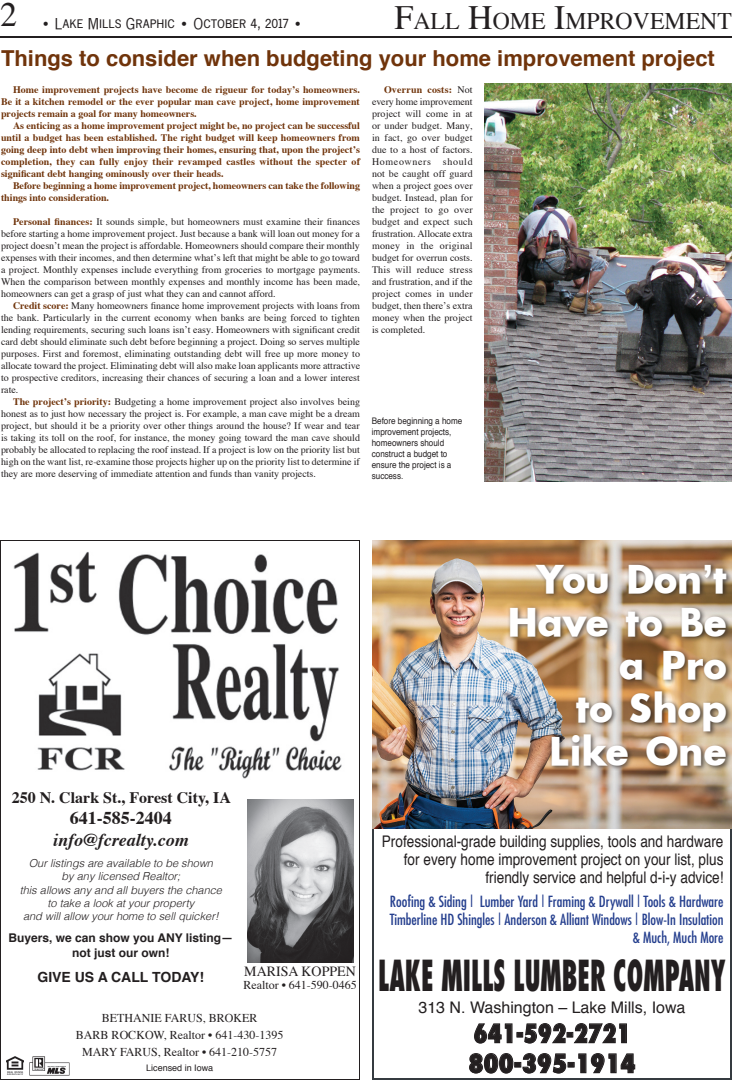
<style>
.page{position:relative;width:732px;height:1080px;background:#fff}
.page>*{position:absolute;margin:0;border:0;box-sizing:border-box;transform-origin:0 0}
.t1{font:800 condensed 41.6px "Futura";color:#231f20;scale:.62 1}
.t2{font:700 40px/43px "Intrepid";color:#fff;text-align:right}
.Cutline{font:34px "Times";color:#231f20}
.t3{font:800 condensed 25px/30px "Futura";color:#231f20;scale:.94 1}
.Cutline-2{font:23.8px "Times";color:#231f20}
.Avenir_Headline{font:700 22px "Helvetica";color:#70340b}
.t4{font:italic 700 18px "Times";color:#231f20}
.t5{font:700 18px "Times";color:#231f20}
.t6{font:16px/18px "Helvetica";color:#231f20;text-align:right;scale:.85 1}
.t7{font:16px "Helvetica";color:#231f20}
.t8{font:700 16px "Times";color:#231f20}
.t9{font:condensed 15px "Futura";color:#253f8e}
.t10{font:15px "News Got DCD";color:#231f20}
.t11{font:700 14px "Helvetica";color:#231f20}
.t12{font:14px "Times";color:#231f20}
.t13{font:12px "Times";color:#231f20}
.t14{font:700 12px/14.4px "Helvetica";color:#231f20;text-align:center}
.t15{font:italic 300 11px/13.2px "Helvetica";color:#231f20;text-align:center}
.Body_Copy{font:10px/12px "Times";color:#231f20;text-align:justify}
.Body_Copy-2{font:700 10px/12px "Times";color:#70340b;text-align:justify}
.t16{font:9px/11px "Helvetica";color:#231f20;scale:.9 1}
.t17{font:9px "Helvetica";color:#231f20}
.s1{font-size:34px}
.s2{font-weight:700;color:#70340b}
</style>
<div class="page">
<hr style="left:0;top:36px;width:732px;height:2px;background:#231f20">
<img style="left:372px;top:540px;width:360px;height:288px">
<div style="left:507px;top:561px;width:225px;height:210px;background:#231f20;opacity:.75"></div>
<svg style="left:474px;top:1023px;width:153px;height:21px"></svg>
<svg style="left:469px;top:1053px;width:166px;height:21px"></svg>
<img style="left:13px;top:551px;width:329px;height:228px">
<img style="left:7px;top:1057px;width:17px;height:18px">
<img style="left:248px;top:800px;width:106px;height:163px">
<img style="left:30px;top:1056px;width:40px;height:19px">
<img style="left:485px;top:84px;width:247px;height:397px">
<p class="Cutline" style="left:0;top:-7px;width:18px">2</p>
<p class="t10" style="left:41px;top:15px;width:264px">• Lake Mills Graphic • October 4, 2017 •</p>
<p class="Cutline-2" style="left:394px;top:5px;width:339px"><span class="s1">F</span>ALL <span class="s1">H</span>OME <span class="s1">I</span>MPROVEMENT</p>
<p class="Avenir_Headline" style="left:1px;top:43px;width:715px">Things to consider when budgeting your home improvement project</p>
<p class="Body_Copy-2" style="left:1px;top:84px;width:361px;text-indent:12px">Home improvement projects have become de rigueur for today’s homeowners.<br>Be it a kitchen remodel or the ever popular man cave project, home improvement projects remain a goal for many homeowners.</p>
<p class="Body_Copy-2" style="left:1px;top:120px;width:361px;text-indent:12px">As enticing as a home improvement project might be, no project can be successful until a budget has been established. The right budget will keep homeowners from going deep into debt when improving their homes, ensuring that, upon the project’s completion, they can fully enjoy their revamped castles without the specter of significant debt hanging ominously over their heads.</p>
<p class="Body_Copy-2" style="left:1px;top:180px;width:361px;text-indent:12px">Before beginning a home improvement project, homeowners can take the following things into consideration.</p>
<p class="Body_Copy" style="left:1px;top:216px;width:361px;text-indent:12px"><span class="s2">Personal finances:</span> It sounds simple, but homeowners must examine their finances before starting a home improvement project. Just because a bank will loan out money for a project doesn’t mean the project is affordable. Homeowners should compare their monthly expenses with their incomes, and then determine what’s left that might be able to go toward a project. Monthly expenses include everything from groceries to mortgage payments.<br>When the comparison between monthly expenses and monthly income has been made, homeowners can get a grasp of just what they can and cannot afford.</p>
<p class="Body_Copy" style="left:1px;top:300px;width:361px;text-indent:12px"><span class="s2">Credit score:</span> Many homeowners finance home improvement projects with loans from the bank. Particularly in the current economy when banks are being forced to tighten lending requirements, securing such loans isn’t easy. Homeowners with significant credit card debt should eliminate such debt before beginning a project. Doing so serves multiple purposes. First and foremost, eliminating outstanding debt will free up more money to allocate toward the project. Eliminating debt will also make loan applicants more attractive to prospective creditors, increasing their chances of securing a loan and a lower interest rate.</p>
<p class="Body_Copy" style="left:1px;top:396px;width:361px;text-indent:12px"><span class="s2">The project’s priority:</span> Budgeting a home improvement project also involves being honest as to just how necessary the project is. For example, a man cave might be a dream project, but should it be a priority over other things around the house? If wear and tear is taking its toll on the roof, for instance, the money going toward the man cave should probably be allocated to replacing the roof instead. If a project is low on the priority list but high on the want list, re-examine those projects higher up on the priority list to determine if they are more deserving of immediate attention and funds than vanity projects.</p>
<p class="Body_Copy" style="left:372px;top:84px;width:102px;text-indent:12px"><span class="s2">Overrun costs:</span> Not every home improvement project will come in at or under budget. Many, in fact, go over budget due to a host of factors.<br>Homeowners should not be caught off guard when a project goes over budget. Instead, plan for the project to go over budget and expect such frustration. Allocate extra money in the original budget for overrun costs.<br>This will reduce stress and frustration, and if the project comes in under budget, then there’s extra money when the project is completed.</p>
<p class="t16" style="left:372px;top:416px;width:102px">Before beginning a home improvement projects, homeowners should construct a budget to ensure the project is a success.</p>
<p class="t8" style="left:12px;top:787px;width:221px">250 N. Clark St., Forest City, IA</p>
<p class="t5" style="left:70px;top:806px;width:103px">641-585-2404</p>
<p class="t4" style="left:53px;top:828px;width:137px">info@fcrealty.com</p>
<p class="t15" style="left:20px;top:857px;width:204px">Our listings are available to be shown<br>by any licensed Realtor;<br>this allows any and all buyers the chance to take a look at your property<br>and will allow your home to sell quicker!</p>
<p class="t14" style="left:9px;top:932px;width:226px">Buyers, we can show you ANY listing— not just our own!</p>
<p class="t11" style="left:38px;top:967px;width:168px">GIVE US A CALL TODAY!</p>
<p class="t12" style="left:244px;top:963px;width:113px">MARISA KOPPEN</p>
<p class="t13" style="left:243px;top:978px;width:115px">Realtor • 641-590-0465</p>
<p class="t13" style="left:102px;top:1010px;width:157px">BETHANIE FARUS, BROKER</p>
<p class="t13" style="left:76px;top:1027px;width:209px">BARB ROCKOW, Realtor • 641-430-1395</p>
<p class="t13" style="left:82px;top:1044px;width:197px">MARY FARUS, Realtor • 641-210-5757</p>
<p class="t17" style="left:146px;top:1062px;width:69px">Licensed in Iowa</p>
<p class="t2" style="left:508px;top:557px;width:221px">You Don’t<br>Have to Be a Pro<br>to Shop<br>Like One</p>
<p class="t6" style="left:382px;top:833px;width:403px">Professional-grade building supplies, tools and hardware for every home improvement project on your list, plus friendly service and helpful d-i-y advice!</p>
<p class="t9" style="left:390px;top:892px;width:335px">Roofing &amp; Siding | Lumber Yard | Framing &amp; Drywall | Tools &amp; Hardware</p>
<p class="t9" style="left:390px;top:910px;width:335px">Timberline HD Shingles | Anderson &amp; Alliant Windows | Blow-In Insulation</p>
<p class="t9" style="left:633px;top:928px;width:92px">&amp; Much, Much More</p>
<p class="t1" style="left:378px;top:949px;width:562px">LAKE MILLS LUMBER COMPANY</p>
<p class="t7" style="left:418px;top:996px;width:269px">313 N. Washington – Lake Mills, Iowa</p>
<p class="t3" style="left:468px;top:1018px;width:179px">641-592-2721<br>800-395-1914</p>
</div>
